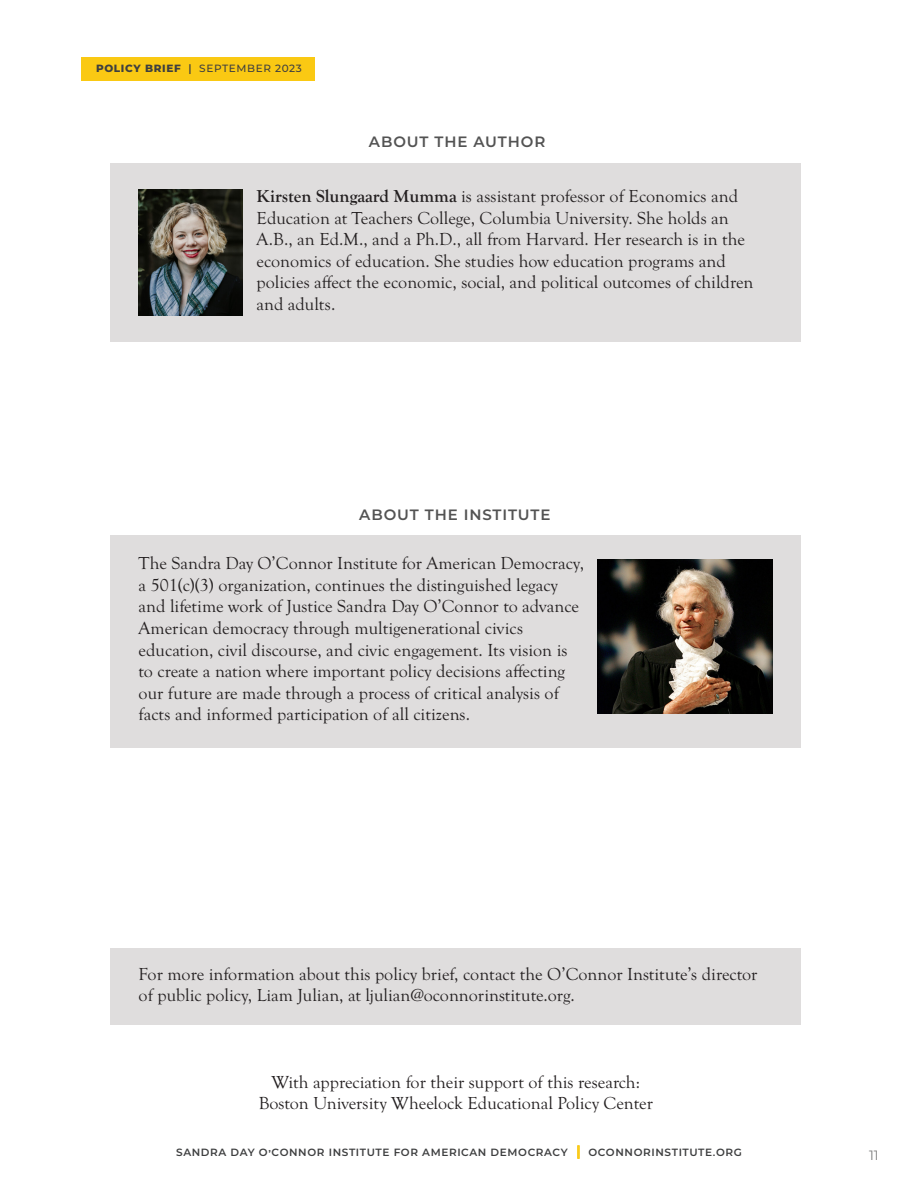
<style>
.page{position:relative;width:918px;height:1188px;background:#fff}
.page>*{position:absolute;margin:0;border:0;box-sizing:border-box;transform-origin:0 0}
.t1{font:18px/21.6px "Goudy Old Sty";color:#231f20}
.t2{font:600 15px "Montserrat";letter-spacing:.06em;color:#535353}
.t3{font:13.5px "Montserrat";color:#7f8080}
.t4{font:600 10.5px "Montserrat";letter-spacing:.06em;color:#3e3f40}
.t5{font:500 10.5px "Montserrat";letter-spacing:.06em;color:#3e3f40}
.s1{font-weight:800}
.s2{font-weight:600}
.s3{font-weight:700}
.s4{font-size:13.5px;color:#fac913}
</style>
<div class="page">
<div style="left:81px;top:57px;width:233px;height:23px;background:#fac913"></div>
<div style="left:110px;top:948px;width:691px;height:77px;background:#dfdddd"></div>
<div style="left:110px;top:535px;width:691px;height:212px;background:#dfdddd"></div>
<div style="left:110px;top:163px;width:691px;height:178px;background:#dfdddd"></div>
<img style="left:139px;top:189px;width:104px;height:126px">
<img style="left:597px;top:560px;width:175px;height:153px">
<p class="t5" style="left:96px;top:61px;width:207px"><span class="s1">POLICY BRIEF</span> <span class="s2">|</span> SEPTEMBER 2023</p>
<p class="t2" style="left:369px;top:131px;width:178px">ABOUT THE AUTHOR</p>
<p class="t1" style="left:256px;top:186px;width:498px"><span class="s3">Kirsten Slungaard Mumma</span> is assistant professor of Economics and Education at Teachers College, Columbia University. She holds an A.B., an Ed.M., and a Ph.D., all from Harvard. Her research is in the economics of education. She studies how education programs and policies affect the economic, social, and political outcomes of children and adults.</p>
<p class="t2" style="left:359px;top:504px;width:193px">ABOUT THE INSTITUTE</p>
<p class="t1" style="left:139px;top:553px;width:447px">The Sandra Day O’Connor Institute for American Democracy, a 501(c)(3) organization, continues the distinguished legacy and lifetime work of Justice Sandra Day O’Connor to advance American democracy through multigenerational civics education, civil discourse, and civic engagement. Its vision is to create a nation where important policy decisions affecting our future are made through a process of critical analysis of facts and informed participation of all citizens.</p>
<p class="t1" style="left:139px;top:963px;width:620px">For more information about this policy brief, contact the O’Connor Institute’s director of public policy, Liam Julian, at ljulian@oconnorinstitute.org.</p>
<p class="t1" style="left:272px;top:1071px;width:370px">With appreciation for their support of this research:</p>
<p class="t1" style="left:259px;top:1093px;width:396px">Boston University Wheelock Educational Policy Center</p>
<p class="t4" style="left:176px;top:1145px;width:567px">SANDRA DAY O’CONNOR INSTITUTE FOR AMERICAN DEMOCRACY <span class="s4">|</span> OCONNORINSTITUTE.ORG</p>
<p class="t3" style="left:869px;top:1146px;width:11px">11</p>
</div>
